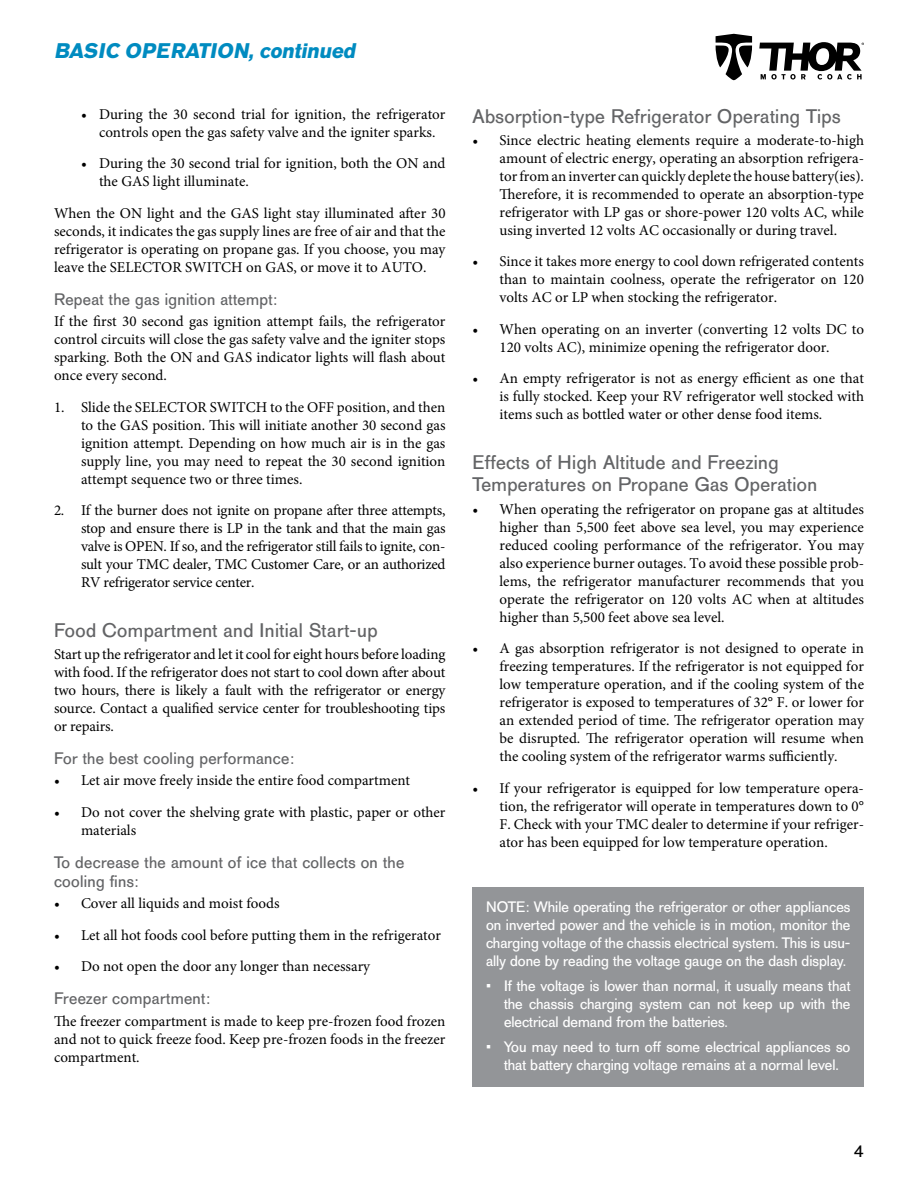
<style>
.page{position:relative;width:918px;height:1188px;background:#fff}
.page>*{position:absolute;margin:0;border:0;box-sizing:border-box;transform-origin:0 0}
.t1{font:italic 700 21px "AG Old Face";color:#008bc0}
.t2{font:19.5px/22.5px "AG Old Face";letter-spacing:.02em;color:#636466}
.t3{font:16.5px/19.5px "AG Old Face";letter-spacing:.02em;color:#636466}
.t4{font:16.5px "AG Old Face";color:#000}
.t5{font:15px/18px "Minion Pro";color:#000;text-align:justify}
.t6{font:15px/18px "AG Old Face";color:#fff;text-align:justify}
</style>
<div class="page">
<svg style="left:716px;top:34px;width:36px;height:46px"></svg>
<svg style="left:759px;top:42px;width:105px;height:38px"></svg>
<div style="left:472px;top:887px;width:392px;height:96px;background:#939598"></div>
<div style="left:472px;top:966px;width:392px;height:78px;background:#939598"></div>
<div style="left:472px;top:1027px;width:392px;height:60px;background:#939598"></div>
<h1 class="t1" style="left:54px;top:38px;width:307px">BASIC OPERATION, continued</h1>
<p class="t5" style="left:81px;top:105px;width:366px;text-align:center">• During the 30 second trial for ignition, the refrigerator controls open the gas safety valve and the igniter sparks.</p>
<p class="t5" style="left:99px;top:155px;width:348px;text-indent:-18px">• During the 30 second trial for ignition, both the ON and the GAS light illuminate.</p>
<p class="t5" style="left:54px;top:204px;width:393px">When the ON light and the GAS light stay illuminated after 30 seconds, it indicates the gas supply lines are free of air and that the refrigerator is operating on propane gas. If you choose, you may leave the SELECTOR SWITCH on GAS, or move it to AUTO.</p>
<p class="t3" style="left:54px;top:290px;width:225px">Repeat the gas ignition attempt:</p>
<p class="t5" style="left:54px;top:312px;width:393px">If the first 30 second gas ignition attempt fails, the refrigerator control circuits will close the gas safety valve and the igniter stops sparking. Both the ON and GAS indicator lights will flash about once every second.</p>
<p class="t5" style="left:81px;top:398px;width:366px;text-indent:-27px">1. Slide the SELECTOR SWITCH to the OFF position, and then to the GAS position. This will initiate another 30 second gas ignition attempt. Depending on how much air is in the gas supply line, you may need to repeat the 30 second ignition attempt sequence two or three times.</p>
<p class="t5" style="left:81px;top:501px;width:366px;text-indent:-27px">2. If the burner does not ignite on propane after three attempts, stop and ensure there is LP in the tank and that the main gas valve is OPEN. If so, and the refrigerator still fails to ignite, con&shy;sult your TMC dealer, TMC Customer Care, or an authorized RV refrigerator service center.</p>
<h2 class="t2" style="left:54px;top:619px;width:325px">Food Compartment and Initial Start-up</h2>
<p class="t5" style="left:54px;top:645px;width:393px">Start up the refrigerator and let it cool for eight hours before loading with food. If the refrigerator does not start to cool down after about two hours, there is likely a fault with the refrigerator or energy source. Contact a qualified service center for troubleshooting tips or repairs.</p>
<p class="t3" style="left:54px;top:749px;width:242px">For the best cooling performance:</p>
<p class="t5" style="left:54px;top:771px;width:358px">• Let air move freely inside the entire food compartment</p>
<p class="t5" style="left:81px;top:803px;width:366px;text-indent:-27px">• Do not cover the shelving grate with plastic, paper or other materials</p>
<p class="t3" style="left:54px;top:853px;width:352px">To decrease the amount of ice that collects on the cooling fins:</p>
<p class="t5" style="left:54px;top:895px;width:227px">• Cover all liquids and moist foods</p>
<p class="t5" style="left:54px;top:926px;width:389px">• Let all hot foods cool before putting them in the refrigerator</p>
<p class="t5" style="left:54px;top:958px;width:318px">• Do not open the door any longer than necessary</p>
<p class="t3" style="left:54px;top:989px;width:158px">Freezer compartment:</p>
<p class="t5" style="left:54px;top:1012px;width:393px">The freezer compartment is made to keep pre-frozen food frozen and not to quick freeze food. Keep pre-frozen foods in the freezer compartment.</p>
<h2 class="t2" style="left:472px;top:105px;width:370px">Absorption-type Refrigerator Operating Tips</h2>
<p class="t5" style="left:500px;top:131px;width:366px;text-indent:-27px">• Since electric heating elements require a moderate-to-high amount of electric energy, operating an absorption refrigera&shy;tor from an inverter can quickly deplete the house battery(ies).<br>Therefore, it is recommended to operate an absorption-type refrigerator with LP gas or shore-power 120 volts AC, while using inverted 12 volts AC occasionally or during travel.</p>
<p class="t5" style="left:500px;top:253px;width:366px;text-indent:-27px">• Since it takes more energy to cool down refrigerated contents than to maintain coolness, operate the refrigerator on 120 volts AC or LP when stocking the refrigerator.</p>
<p class="t5" style="left:472px;top:320px;width:393px;text-align:center">• When operating on an inverter (converting 12 volts DC to<br>120 volts AC), minimize opening the refrigerator door.</p>
<p class="t5" style="left:500px;top:370px;width:366px;text-indent:-27px">• An empty refrigerator is not as energy efficient as one that is fully stocked. Keep your RV refrigerator well stocked with items such as bottled water or other dense food items.</p>
<h2 class="t2" style="left:472px;top:451px;width:346px">Effects of High Altitude and Freezing<br>Temperatures on Propane Gas Operation</h2>
<p class="t5" style="left:500px;top:500px;width:366px;text-indent:-27px">• When operating the refrigerator on propane gas at altitudes higher than 5,500 feet above sea level, you may experience reduced cooling performance of the refrigerator. You may also experience burner outages. To avoid these possible prob&shy;lems, the refrigerator manufacturer recommends that you operate the refrigerator on 120 volts AC when at altitudes higher than 5,500 feet above sea level.</p>
<p class="t5" style="left:500px;top:640px;width:366px;text-indent:-27px">• A gas absorption refrigerator is not designed to operate in freezing temperatures. If the refrigerator is not equipped for low temperature operation, and if the cooling system of the refrigerator is exposed to temperatures of 32° F. or lower for an extended period of time. The refrigerator operation may be disrupted. The refrigerator operation will resume when the cooling system of the refrigerator warms sufficiently.</p>
<p class="t5" style="left:500px;top:779px;width:366px;text-indent:-27px">• If your refrigerator is equipped for low temperature opera&shy;tion, the refrigerator will operate in temperatures down to 0° F. Check with your TMC dealer to determine if your refriger&shy;ator has been equipped for low temperature operation.</p>
<p class="t6" style="left:486px;top:898px;width:366px">NOTE: While operating the refrigerator or other appliances on inverted power and the vehicle is in motion, monitor the charging voltage of the chassis electrical system. This is usu&shy;ally done by reading the voltage gauge on the dash display.</p>
<p class="t6" style="left:504px;top:977px;width:348px;text-indent:-18px">• If the voltage is lower than normal, it usually means that the chassis charging system can not keep up with the electrical demand from the batteries.</p>
<p class="t6" style="left:486px;top:1038px;width:366px;text-align:center">• You may need to turn off some electrical appliances so that battery charging voltage remains at a normal level.</p>
<p class="t4" style="left:854px;top:1141px;width:12px">4</p>
</div>
